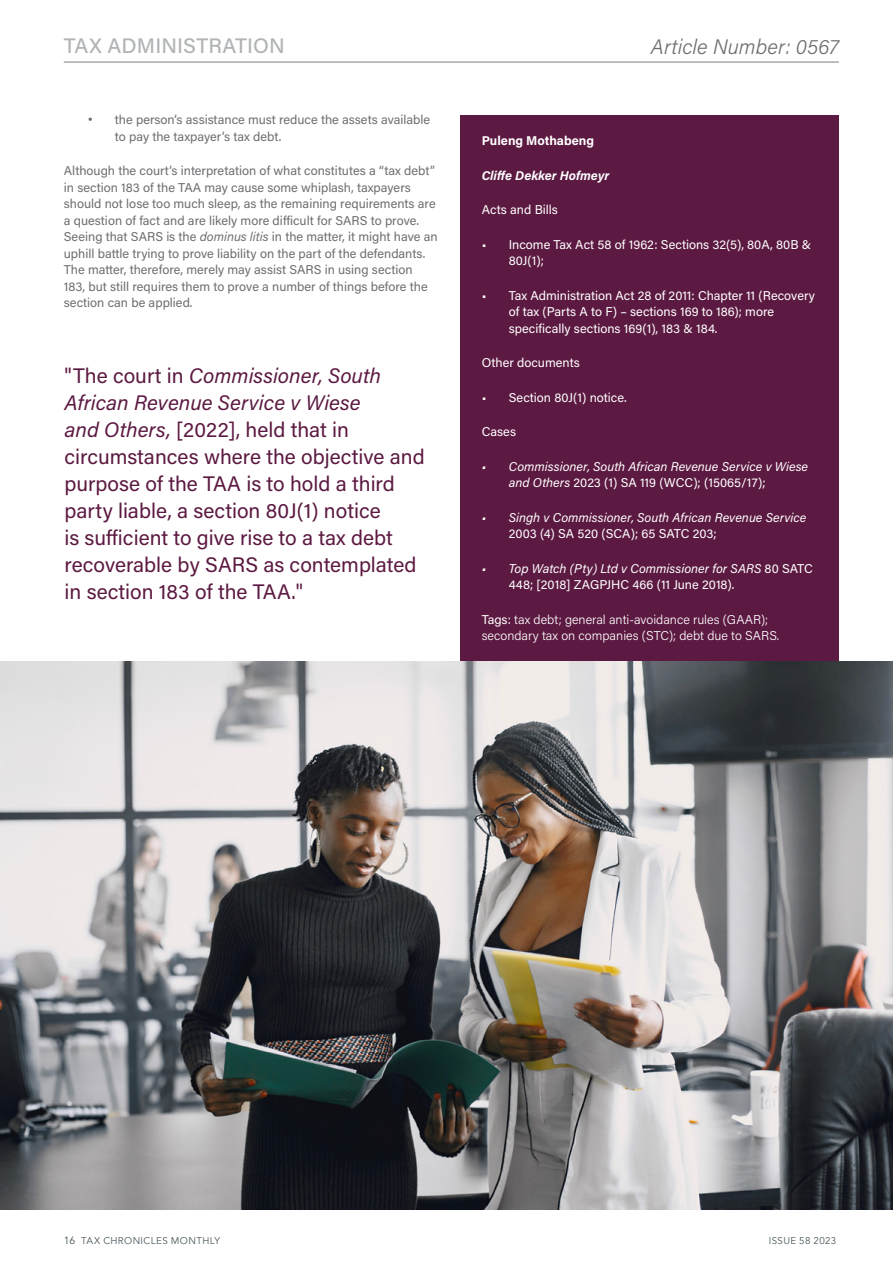
<style>
.page{position:relative;width:893px;height:1263px;background:#fff}
.page>*{position:absolute;margin:0;border:0;box-sizing:border-box;transform-origin:0 0}
.t1{font:21px/27px "Acumin Pro";color:#5c1941}
.t2{font:italic 300 21px "Acumin Pro";color:#6d6e71}
.t3{font:500 21px "Acumin Pro";letter-spacing:.005em;color:#b1b4b6}
.t4{font:12.75px/16.5px "Acumin Pro";color:#6d6e71}
.t5{font:12.75px/16.5px "Acumin Pro";color:#fff}
.t6{font:italic 12.75px/16.5px "Acumin Pro";color:#fff}
.t7{font:300 12.75px/16.5px "Acumin Pro";color:#fff}
.t8{font:italic 700 12.75px "Acumin Pro";color:#fff}
.t9{font:700 12.75px "Acumin Pro";color:#fff}
.t10{font:9.75px "Avenir";letter-spacing:.04em;color:#4a565c}
.s1{font-family:"Aller"}
.s2{font-style:italic}
.s3{font-style:normal}
.s4{font-weight:400}
.s5{font-family:"Avenir LT Std";font-size:10.5px}
</style>
<div class="page">
<div style="left:460px;top:115px;width:379px;height:547px;background:#5c1941"></div>
<hr style="left:64px;top:61px;width:775px;height:2px;background:#a7a9ac">
<img style="left:0;top:661px;width:893px;height:549px">
<h1 class="t3" style="left:64px;top:31px;width:223px">TAX ADMINISTRATION</h1>
<h1 class="t2" style="left:651px;top:32px;width:190px">Article Number: 0567</h1>
<p class="t4" style="left:115px;top:111px;width:317px;text-indent:-27px"><span class="s1">•</span> the person’s assistance must reduce the assets available to pay the taxpayer’s tax debt.</p>
<p class="t4" style="left:64px;top:162px;width:375px">Although the court’s interpretation of what constitutes a “tax debt” in section 183 of the TAA may cause some whiplash, taxpayers should not lose too much sleep, as the remaining requirements are a question of fact and are likely more difficult for SARS to prove.<br>Seeing that SARS is the <span class="s2">dominus litis</span> in the matter, it might have an uphill battle trying to prove liability on the part of the defendants.<br>The matter, therefore, merely may assist SARS in using section<br>183, but still requires them to prove a number of things before the section can be applied.</p>
<p class="t1" style="left:64px;top:361px;width:362px">"The court in <span class="s2">Commissioner, South African Revenue Service v Wiese<br>and Others,</span> [2022], held that in circumstances where the objective and purpose of the TAA is to hold a third party liable, a section 80J(1) notice<br>is sufficient to give rise to a tax debt recoverable by SARS as contemplated in section 183 of the TAA."</p>
<p class="t9" style="left:482px;top:132px;width:114px">Puleng Mothabeng</p>
<p class="t8" style="left:482px;top:166px;width:129px">Cliffe Dekker Hofmeyr</p>
<p class="t5" style="left:482px;top:201px;width:78px">Acts and Bills</p>
<p class="t5" style="left:509px;top:236px;width:304px;text-indent:-27px">• Income Tax Act 58 of 1962: Sections 32(5), 80A, 80B &amp;<br>80J(1);</p>
<p class="t5" style="left:509px;top:287px;width:308px;text-indent:-27px">• Tax Administration Act 28 of 2011: Chapter 11 (Recovery of tax (Parts A to F) – sections 169 to 186); more specifically sections 169(1), 183 &amp; 184.</p>
<p class="t5" style="left:482px;top:354px;width:100px">Other documents</p>
<p class="t5" style="left:482px;top:389px;width:147px">• Section 80J(1) notice.</p>
<p class="t5" style="left:482px;top:423px;width:36px">Cases</p>
<p class="t6" style="left:509px;top:458px;width:301px;text-indent:-27px">• Commissioner, South African Revenue Service v Wiese and Others <span class="s3">2023 (1) SA 119 (WCC); (15065/17);</span></p>
<p class="t6" style="left:482px;top:509px;width:326px">• Singh v Commissioner, South African Revenue Service</p>
<p class="t5" style="left:509px;top:525px;width:210px">2003 (4) SA 520 (SCA); 65 SATC 203;</p>
<p class="t5" style="left:509px;top:560px;width:305px;text-indent:-27px"><span class="s2">• Top Watch (Pty) Ltd v Commissioner for SARS</span> 80 SATC<br>448; [2018] ZAGPJHC 466 (11 June 2018).</p>
<p class="t7" style="left:482px;top:611px;width:299px"><span class="s4">Tags:</span> tax debt; general anti-avoidance rules (GAAR); secondary tax on companies (STC); debt due to SARS.</p>
<p class="t10" style="left:64px;top:1234px;width:158px"><span class="s5">16</span> TAX CHRONICLES MONTHLY</p>
<p class="t10" style="left:769px;top:1234px;width:69px">ISSUE 58 2023</p>
</div>
